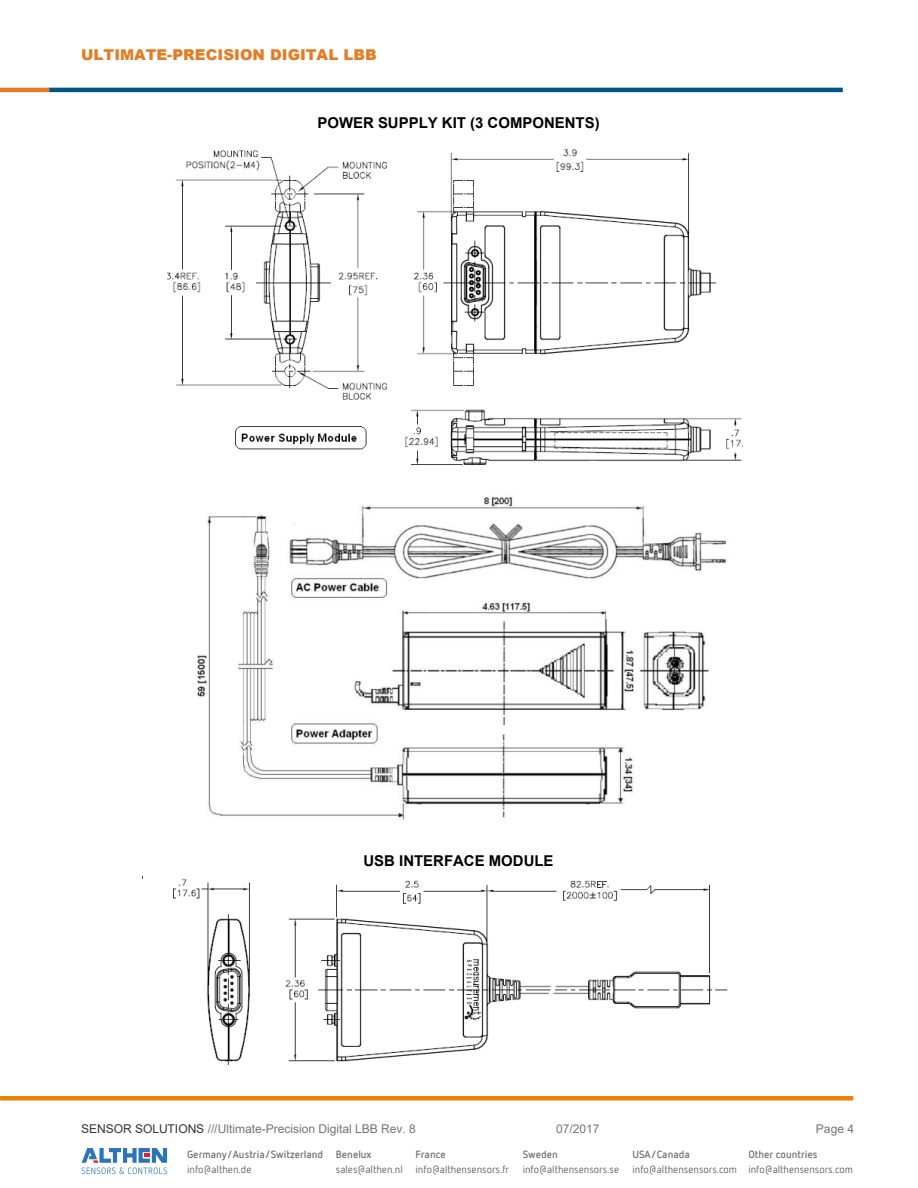
<style>
.page{position:relative;width:918px;height:1188px;background:#fff}
.page>*{position:absolute;margin:0;border:0;box-sizing:border-box;transform-origin:0 0}
.t1{font:700 15px "Arial";color:#000}
.t2{font:900 15px "Arial";color:#e57c23}
.t3{font:12px "Arial";color:#757574}
.t4{font:10.5px "Netto OT";color:#5c5c5b}
.t5{font:700 10.5px "Netto OT";color:#737272}
.s1{color:#333}
</style>
<div class="page">
<div style="left:0;top:1096px;width:853px;height:5px;background:#e98300"></div>
<hr style="left:49px;top:88px;width:794px;height:4px;background:#005587">
<hr style="left:0;top:88px;width:49px;height:4px;background:#e57c23">
<img style="left:167px;top:148px;width:577px;height:317px">
<img style="left:197px;top:496px;width:530px;height:324px">
<img style="left:173px;top:878px;width:555px;height:187px">
<svg style="left:82px;top:1148px;width:85px;height:26px"></svg>
<h1 class="t2" style="left:81px;top:49px;width:297px">ULTIMATE-PRECISION DIGITAL LBB</h1>
<h1 class="t1" style="left:317px;top:117px;width:284px">POWER SUPPLY KIT (3 COMPONENTS)</h1>
<h1 class="t1" style="left:363px;top:855px;width:192px">USB INTERFACE MODULE</h1>
<p class="t3" style="left:81px;top:1124px;width:336px"><span class="s1">SENSOR SOLUTIONS</span> ///Ultimate-Precision Digital LBB Rev. 8</p>
<p class="t3" style="left:556px;top:1124px;width:45px">07/2017</p>
<p class="t3" style="left:816px;top:1124px;width:40px">Page 4</p>
<p class="t5" style="left:187px;top:1150px;width:138px">Germany/Austria/Switzerland</p>
<p class="t4" style="left:187px;top:1165px;width:66px">info@althen.de</p>
<p class="t5" style="left:336px;top:1150px;width:37px">Benelux</p>
<p class="t4" style="left:336px;top:1165px;width:69px">sales@althen.nl</p>
<p class="t5" style="left:416px;top:1150px;width:32px">France</p>
<p class="t4" style="left:416px;top:1165px;width:95px">info@althensensors.fr</p>
<p class="t5" style="left:523px;top:1150px;width:37px">Sweden</p>
<p class="t4" style="left:523px;top:1165px;width:98px">info@althensensors.se</p>
<p class="t5" style="left:632px;top:1150px;width:59px">USA/Canada</p>
<p class="t4" style="left:632px;top:1165px;width:106px">info@althensensors.com</p>
<p class="t5" style="left:748px;top:1150px;width:71px">Other countries</p>
<p class="t4" style="left:748px;top:1165px;width:106px">info@althensensors.com</p>
</div>
